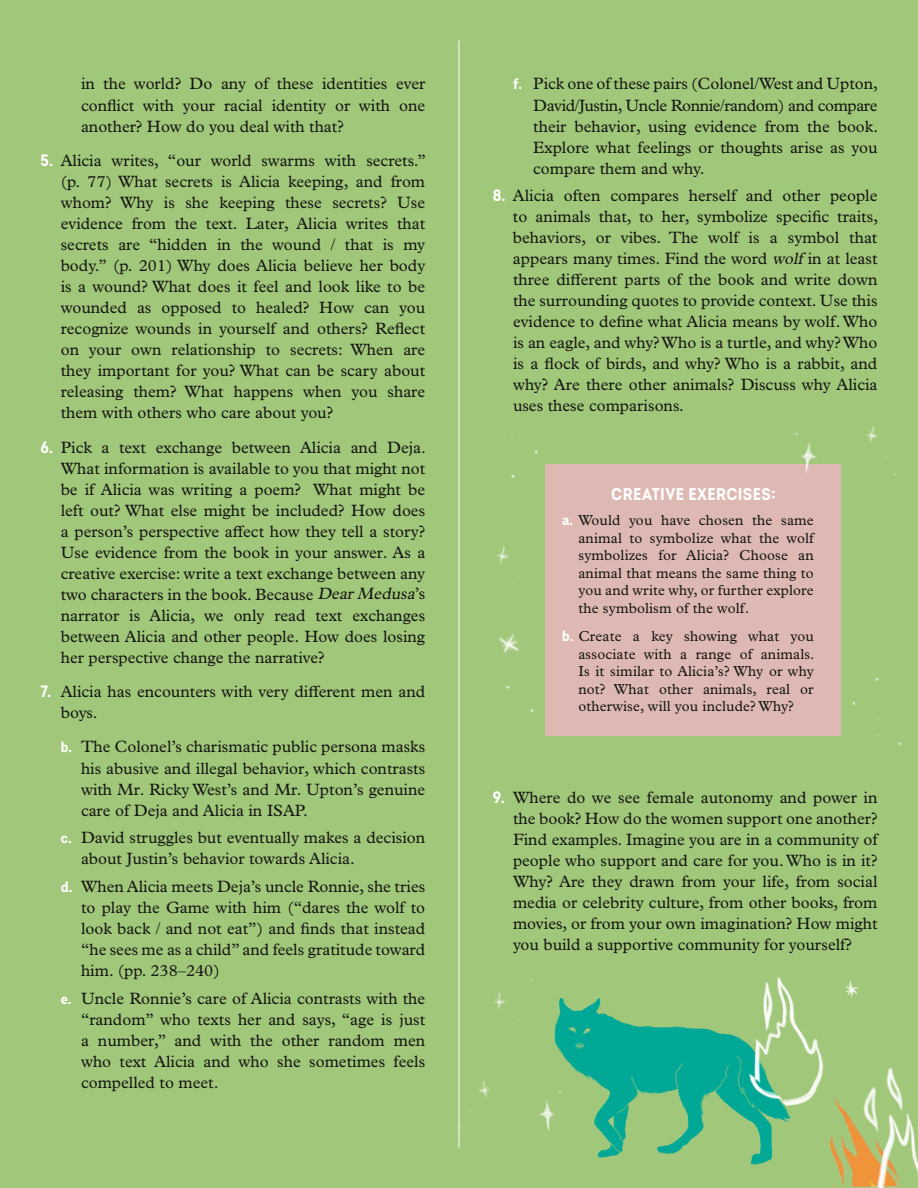
<style>
.page{position:relative;width:918px;height:1188px;background:#a1c77a}
.page>*{position:absolute;margin:0;border:0;box-sizing:border-box;transform-origin:0 0}
.t1{font:700 16.95px "Intro Cond";letter-spacing:.025em;color:#fff}
.t2{font:16.5px/21px "Plantin MT Pro";color:#161713;text-align:justify}
.t3{font:14.55px/17.5px "Plantin MT Pro";letter-spacing:.01em;color:#161713;text-align:justify}
.s1{font-family:"Intro Cond";font-weight:700;color:#fff}
.s2{font-style:italic}
.s3{font-family:"Intro Cond";font-weight:700;font-size:15px;color:#fff}
</style>
<div class="page">
<hr style="left:459px;top:40px;width:1px;height:1108px;background:#fff">
<div style="left:546px;top:464px;width:295px;height:271px;background:#deb9b3"></div>
<img style="left:554px;top:997px;width:218px;height:168px">
<img style="left:747px;top:976px;width:72px;height:160px">
<img style="left:777px;top:1049px;width:45px;height:87px">
<img style="left:817px;top:1059px;width:101px;height:129px">
<img style="left:458px;top:1064px;width:121px;height:101px">
<img style="left:493px;top:978px;width:39px;height:43px">
<img style="left:845px;top:981px;width:14px;height:17px">
<img style="left:496px;top:546px;width:23px;height:33px">
<img style="left:499px;top:634px;width:20px;height:19px">
<img style="left:795px;top:426px;width:102px;height:50px">
<img style="left:511px;top:435px;width:35px;height:78px">
<img style="left:852px;top:677px;width:50px;height:69px">
<img style="left:505px;top:684px;width:64px;height:52px">
<p class="t2" style="left:81px;top:74px;width:346px">in the world? Do any of these identities ever conflict with your racial identity or with one another? How do you deal with that?</p>
<p class="t2" style="left:61px;top:150px;width:367px;text-indent:-20px"><span class="s1">5.</span> Alicia writes, “our world swarms with secrets.” (p. 77) What secrets is Alicia keeping, and from whom? Why is she keeping these secrets? Use evidence from the text. Later, Alicia writes that secrets are “hidden in the wound / that is my body.” (p. 201) Why does Alicia believe her body is a wound? What does it feel and look like to be wounded as opposed to healed? How can you recognize wounds in yourself and others? Reflect on your own relationship to secrets: When are they important for you? What can be scary about releasing them? What happens when you share them with others who care about you?</p>
<p class="t2" style="left:61px;top:437px;width:367px;text-indent:-20px"><span class="s1">6.</span> Pick a text exchange between Alicia and Deja.<br>What information is available to you that might not be if Alicia was writing a poem? What might be left out? What else might be included? How does a person’s perspective affect how they tell a story?<br>Use evidence from the book in your answer. As a creative exercise: write a text exchange between any two characters in the book. Because <span class="s2">DearMedusa</span>’s narrator is Alicia, we only read text exchanges between Alicia and other people. How does losing her perspective change the narrative?</p>
<p class="t2" style="left:61px;top:681px;width:366px;text-indent:-20px"><span class="s1">7.</span> Alicia has encounters with very different men and boys.</p>
<p class="t2" style="left:81px;top:737px;width:346px;text-indent:-20px"><span class="s3">b.</span> The Colonel’s charismatic public persona masks his abusive and illegal behavior, which contrasts with Mr. Ricky West’s and Mr. Upton’s genuine care of Deja and Alicia in ISAP.</p>
<p class="t2" style="left:81px;top:827px;width:346px;text-indent:-20px"><span class="s3">c.</span> David struggles but eventually makes a decision about Justin’s behavior towards Alicia.</p>
<p class="t2" style="left:81px;top:876px;width:346px;text-indent:-20px"><span class="s3">d.</span> When Alicia meets Deja’s uncle Ronnie, she tries to play the Game with him (“dares the wolf to look back / and not eat”) and finds that instead “he sees me as a child” and feels gratitude toward him. (pp. 238–240)</p>
<p class="t2" style="left:81px;top:988px;width:346px;text-indent:-20px"><span class="s3">e.</span> Uncle Ronnie’s care of Alicia contrasts with the “random” who texts her and says, “age is just a number,” and with the other random men who text Alicia and who she sometimes feels compelled to meet.</p>
<p class="t2" style="left:533px;top:74px;width:346px;text-indent:-20px"><span class="s3">f.</span> Pick one of these pairs (Colonel/West and Upton, David/Justin, Uncle Ronnie/random) and compare their behavior, using evidence from the book.<br>Explore what feelings or thoughts arise as you compare them and why.</p>
<p class="t2" style="left:513px;top:185px;width:367px;text-indent:-20px"><span class="s1">8.</span> Alicia often compares herself and other people to animals that, to her, symbolize specific traits, behaviors, or vibes. The wolf is a symbol that appears many times. Find the word <span class="s2">wolf</span> in at least three different parts of the book and write down the surrounding quotes to provide context. Use this evidence to define what Alicia means by wolf. Who is an eagle, and why? Who is a turtle, and why? Who is a flock of birds, and why? Who is a rabbit, and why? Are there other animals? Discuss why Alicia uses these comparisons.</p>
<p class="t1" style="left:611px;top:483px;width:166px">CREATIVE EXERCISES:</p>
<p class="t3" style="left:578px;top:512px;width:237px;text-indent:-16px"><span class="s3">a.</span> Would you have chosen the same animal to symbolize what the wolf symbolizes for Alicia? Choose an animal that means the same thing to you and write why, or further explore the symbolism of the wolf.</p>
<p class="t3" style="left:578px;top:628px;width:237px;text-indent:-16px"><span class="s3">b.</span> Create a key showing what you associate with a range of animals.<br>Is it similar to Alicia’s? Why or why not? What other animals, real or otherwise, will you include? Why?</p>
<p class="t2" style="left:513px;top:787px;width:366px;text-indent:-20px"><span class="s1">9.</span> Where do we see female autonomy and power in the book? How do the women support one another?<br>Find examples. Imagine you are in a community of people who support and care for you. Who is in it?<br>Why? Are they drawn from your life, from social media or celebrity culture, from other books, from movies, or from your own imagination? How might you build a supportive community for yourself?</p>
</div>
